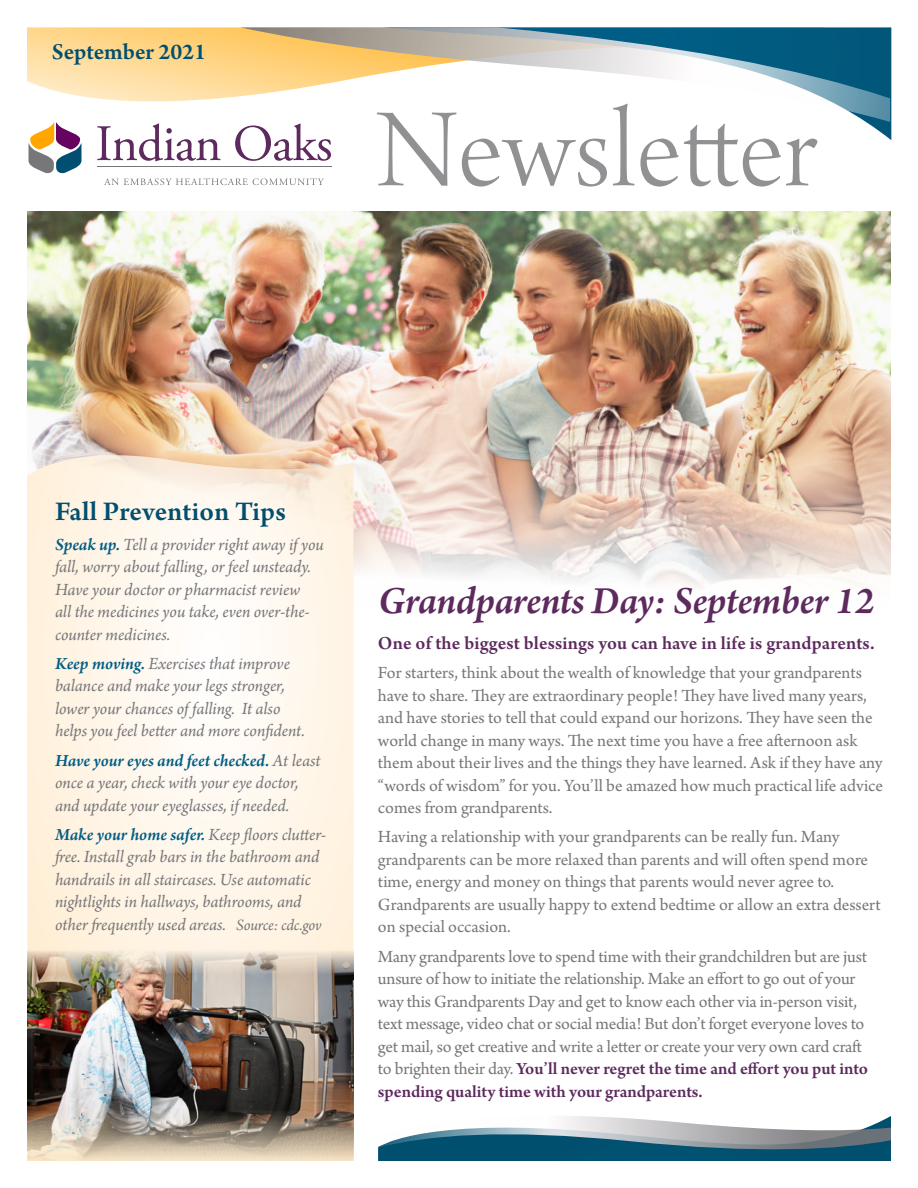
<style>
.page{position:relative;width:918px;height:1188px;background:#fff}
.page>*{position:absolute;margin:0;border:0;box-sizing:border-box;transform-origin:0 0}
.t1{font:117.9px "Arno Pro Light Display";letter-spacing:.01em;color:#919194}
.t2{font:italic 600 40.5px "Arno Pro";letter-spacing:-.015em;color:#5d2a5e}
.t3{font:600 28.5px "Arno Pro";letter-spacing:.005em;color:#014f6e}
.t4{font:600 24px "Arno Pro";color:#014f6e}
.t5{font:600 19.5px "Arno Pro";letter-spacing:.005em;color:#5d2a5e}
.t6{font:18px/22.5px "Arno Pro";letter-spacing:-.005em;color:#77777a}
.t7{font:italic 18px/22.5px "Arno Pro";letter-spacing:-.005em;color:#77777a}
.s1{font-weight:600;color:#005e86}
.s2{font-size:16.5px}
.s3{font-weight:600;color:#5d2a5e}
</style>
<div class="page">
<svg style="left:27px;top:27px;width:213px;height:75px;background:#ffdc9d"></svg>
<svg style="left:866px;top:27px;width:25px;height:113px"></svg>
<svg style="left:240px;top:27px;width:650px;height:95px"></svg>
<svg style="left:97px;top:124px;width:124px;height:37px"></svg>
<svg style="left:235px;top:124px;width:96px;height:37px"></svg>
<svg style="left:104px;top:178px;width:220px;height:7px"></svg>
<hr style="left:97px;top:166px;width:234px;height:1px;background:#77777a">
<svg style="left:28px;top:122px;width:53px;height:52px"></svg>
<svg style="left:378px;top:1116px;width:513px;height:45px"></svg>
<img style="left:27px;top:212px;width:864px;height:375px">
<svg style="left:27px;top:454px;width:327px;height:494px"></svg>
<img style="left:27px;top:948px;width:327px;height:213px">
<p class="t4" style="left:52px;top:38px;width:156px">September 2021</p>
<p class="t1" style="left:376px;top:86px;width:443px">Newsletter</p>
<p class="t3" style="left:55px;top:495px;width:232px">Fall Prevention Tips</p>
<p class="t7" style="left:55px;top:534px;width:270px"><span class="s1">Speak up.</span> Tell a provider right away if you fall, worry about falling, or feel unsteady.<br>Have your doctor or pharmacist review<br>all the medicines you take, even over-the&shy;counter medicines.</p>
<p class="t7" style="left:55px;top:653px;width:251px"><span class="s1">Keep moving.</span> Exercises that improve balance and make your legs stronger, lower your chances of falling. It also helps you feel better and more confident.</p>
<p class="t7" style="left:55px;top:750px;width:267px"><span class="s1">Have your eyes and feet checked.</span> At least once a year, check with your eye doctor, and update your eyeglasses, if needed.</p>
<p class="t7" style="left:55px;top:824px;width:273px"><span class="s1">Make your home safer.</span> Keep floors clutter&shy;free. Install grab bars in the bathroom and handrails in all staircases. Use automatic nightlights in hallways, bathrooms, and other frequently used areas. <span class="s2">Source: cdc.gov</span></p>
<p class="t2" style="left:378px;top:577px;width:498px">Grandparents Day: September 12</p>
<p class="t5" style="left:378px;top:632px;width:498px">One of the biggest blessings you can have in life is grandparents.</p>
<p class="t6" style="left:378px;top:662px;width:507px">For starters, think about the wealth of knowledge that your grandparents have to share. They are extraordinary people! They have lived many years, and have stories to tell that could expand our horizons. They have seen the world change in many ways. The next time you have a free afternoon ask them about their lives and the things they have learned. Ask if they have any “words of wisdom” for you. You’ll be amazed how much practical life advice comes from grandparents.</p>
<p class="t6" style="left:378px;top:827px;width:504px">Having a relationship with your grandparents can be really fun. Many grandparents can be more relaxed than parents and will often spend more time, energy and money on things that parents would never agree to.<br>Grandparents are usually happy to extend bedtime or allow an extra dessert on special occasion.</p>
<p class="t6" style="left:378px;top:946px;width:492px">Many grandparents love to spend time with their grandchildren but are just unsure of how to initiate the relationship. Make an effort to go out of your way this Grandparents Day and get to know each other via in-person visit, text message, video chat or social media! But don’t forget everyone loves to get mail, so get creative and write a letter or create your very own card craft to brighten their day. <span class="s3">You’ll never regret the time and effort you put into spending quality time with your grandparents.</span></p>
</div>
